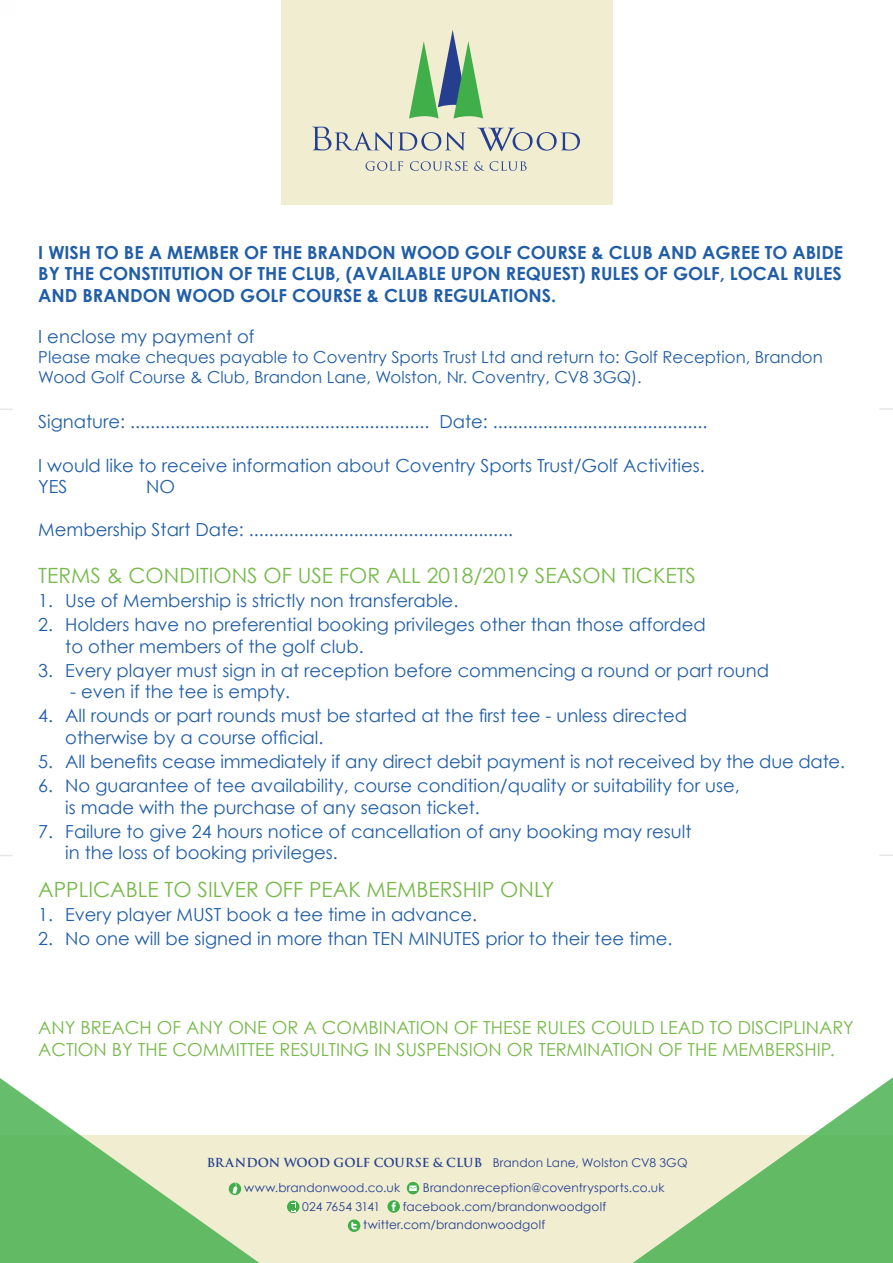
<style>
.page{position:relative;width:893px;height:1263px;background:#fff}
.page>*{position:absolute;margin:0;border:0;box-sizing:border-box;transform-origin:0 0}
.t1{font:21px "Century Gothic";color:#77b94a}
.t2{font:18px/21.6px "Century Gothic";color:#215ea7}
.t3{font:700 18px/21.6px "Century Gothic";color:#215ea7;text-align:justify}
.t4{font:18px/21.6px "Century Gothic";color:#77b94a}
.t5{font:16.5px/19.8px "Century Gothic";color:#215ea7}
.t6{font:12.15px/18.8px "Century Gothic";letter-spacing:.01em;color:#253f8e}
.t7{font:700 12.15px "Trajan Pro";letter-spacing:.005em;color:#253f8e}
.t8{font:12.15px "Century Gothic";letter-spacing:-.03em;color:#253f8e}
.s1{font-family:"Century Gothic";font-weight:400}
</style>
<div class="page">
<svg style="left:879px;top:408px;width:14px;height:2px"></svg>
<svg style="left:879px;top:854px;width:14px;height:2px"></svg>
<svg style="left:0;top:408px;width:13px;height:2px"></svg>
<svg style="left:0;top:855px;width:13px;height:1px"></svg>
<div style="left:281px;top:0;width:331px;height:205px;background:#f1edd1"></div>
<svg style="left:312px;top:127px;width:153px;height:24px"></svg>
<svg style="left:477px;top:128px;width:103px;height:23px"></svg>
<svg style="left:409px;top:30px;width:74px;height:89px"></svg>
<svg style="left:366px;top:161px;width:37px;height:10px"></svg>
<svg style="left:410px;top:161px;width:58px;height:10px"></svg>
<svg style="left:474px;top:161px;width:53px;height:10px"></svg>
<div style="left:0;top:1135px;width:893px;height:128px;background:#f1edd1"></div>
<svg style="left:633px;top:1077px;width:260px;height:186px"></svg>
<svg style="left:387px;top:1200px;width:13px;height:13px"></svg>
<svg style="left:392px;top:1202px;width:4px;height:9px"></svg>
<svg style="left:348px;top:1219px;width:12px;height:13px"></svg>
<svg style="left:351px;top:1222px;width:6px;height:7px"></svg>
<div style="left:407px;top:1182px;width:12px;height:12px;background:#40ae49;border-radius:50%"></div>
<svg style="left:409px;top:1185px;width:8px;height:6px"></svg>
<svg style="left:287px;top:1200px;width:12px;height:13px"></svg>
<svg style="left:291px;top:1202px;width:5px;height:9px"></svg>
<svg style="left:0;top:1078px;width:259px;height:185px"></svg>
<p class="t3" style="left:38px;top:241px;width:806px">I WISH TO BE A MEMBER OF THE BRANDON WOOD GOLF COURSE &amp; CLUB AND AGREE TO ABIDE BY THE CONSTITUTION OF THE CLUB, (AVAILABLE UPON REQUEST) RULES OF GOLF, LOCAL RULES AND BRANDON WOOD GOLF COURSE &amp; CLUB REGULATIONS.</p>
<p class="t2" style="left:38px;top:326px;width:218px">I enclose my payment of</p>
<p class="t5" style="left:38px;top:347px;width:786px">Please make cheques payable to Coventry Sports Trust Ltd and return to: Golf Reception, Brandon<br>Wood Golf Course &amp; Club, Brandon Lane, Wolston, Nr. Coventry, CV8 3GQ).</p>
<p class="t2" style="left:38px;top:411px;width:671px">Signature: ............................................................ Date: ...........................................</p>
<p class="t2" style="left:38px;top:454px;width:668px">I would like to receive information about Coventry Sports Trust/Golf Activities.<br>YES</p>
<p class="t2" style="left:146px;top:476px;width:30px">NO</p>
<p class="t2" style="left:38px;top:519px;width:476px">Membership Start Date: .....................................................</p>
<p class="t1" style="left:38px;top:563px;width:659px">TERMS &amp; CONDITIONS OF USE FOR ALL 2018/2019 SEASON TICKETS</p>
<p class="t2" style="left:38px;top:590px;width:422px">1. Use of Membership is strictly non transferable.</p>
<p class="t2" style="left:65px;top:614px;width:642px;text-indent:-27px">2. Holders have no preferential booking privileges other than those afforded to other members of the golf club.</p>
<p class="t2" style="left:38px;top:659px;width:732px">3. Every player must sign in at reception before commencing a round or part round</p>
<p class="t2" style="left:70px;top:681px;width:221px">- even if the tee is empty.</p>
<p class="t2" style="left:65px;top:705px;width:623px;text-indent:-27px">4. All rounds or part rounds must be started at the first tee - unless directed otherwise by a course official.</p>
<p class="t2" style="left:38px;top:750px;width:808px">5. All benefits cease immediately if any direct debit payment is not received by the due date.</p>
<p class="t2" style="left:65px;top:774px;width:676px;text-indent:-27px">6. No guarantee of tee availability, course condition/quality or suitability for use, is made with the purchase of any season ticket.</p>
<p class="t2" style="left:65px;top:820px;width:628px;text-indent:-27px">7. Failure to give 24 hours notice of cancellation of any booking may result in the loss of booking privileges.</p>
<p class="t1" style="left:38px;top:876px;width:517px">APPLICABLE TO SILVER OFF PEAK MEMBERSHIP ONLY</p>
<p class="t2" style="left:38px;top:903px;width:440px">1. Every player MUST book a tee time in advance.</p>
<p class="t2" style="left:38px;top:927px;width:636px">2. No one will be signed in more than TEN MINUTES prior to their tee time.</p>
<p class="t4" style="left:38px;top:1017px;width:817px">ANY BREACH OF ANY ONE OR A COMBINATION OF THESE RULES COULD LEAD TO DISCIPLINARY<br>ACTION BY THE COMMITTEE RESULTING IN SUSPENSION OR TERMINATION OF THE MEMBERSHIP.</p>
<p class="t7" style="left:207px;top:1155px;width:482px">BRANDON WOOD GOLF COURSE &amp; CLUB <span class="s1">Brandon Lane, Wolston CV8 3GQ</span></p>
<p class="t6" style="left:244px;top:1178px;width:158px">www.brandonwood.co.uk</p>
<p class="t6" style="left:423px;top:1178px;width:243px">Brandonreception@coventrysports.co.uk</p>
<p class="t8" style="left:302px;top:1199px;width:80px">024 7654 3141</p>
<p class="t6" style="left:363px;top:1197px;width:244px;text-indent:40px">facebook.com/brandonwoodgolf twitter.com/brandonwoodgolf</p>
</div>
